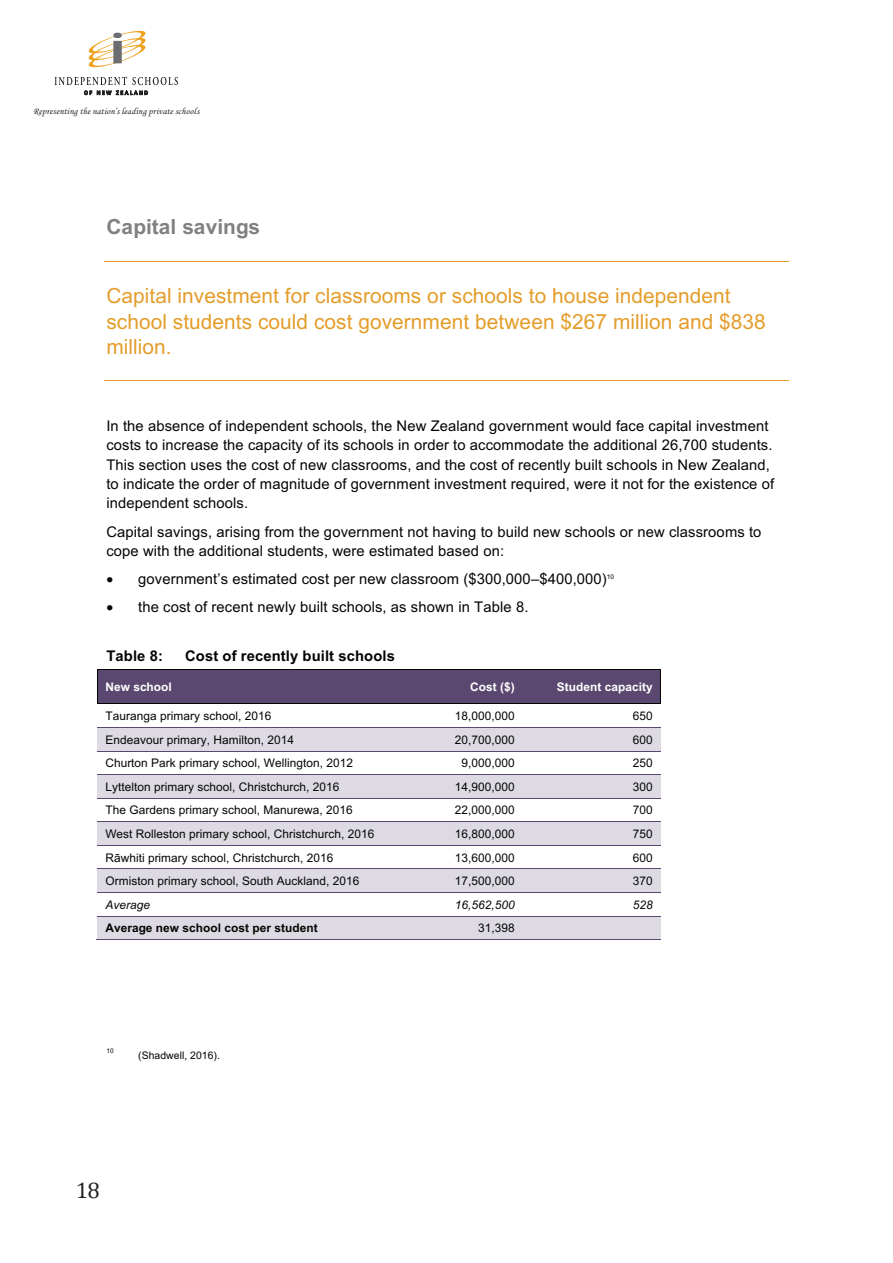
<style>
.page{position:relative;width:893px;height:1263px;background:#fff}
.page>*{position:absolute;margin:0;border:0;box-sizing:border-box;transform-origin:0 0}
.t1{font:22.5px "Cambria";color:#231f20}
.t2{font:20.85px/25.5px "Arial";letter-spacing:.005em;color:#e49d2a}
.t3{font:700 20.85px "Arial";color:#7f807f}
.t4{font:14.7px/19.4px "Arial";letter-spacing:.01em;color:#040503}
.t5{font:700 14.7px "Arial";letter-spacing:.01em;color:#040503}
.t6{font:11.85px "Arial";letter-spacing:.005em;color:#040503}
.t7{font:700 11.85px "Arial";letter-spacing:.005em;color:#fff}
.t8{font:700 11.85px "Arial";letter-spacing:.005em;color:#040503}
.t9{font:italic 11.85px "Arial";letter-spacing:.005em;color:#040503}
.t10{font:10.5px "Arial";letter-spacing:.005em;color:#040503}
.t11{font:9.3px "Monotype Corsiva";letter-spacing:.02em;color:#231f20}
.t12{font:6.45px "Arial";color:#040503}
</style>
<div class="page">
<hr style="left:104px;top:261px;width:685px;height:1px;background:#e49d2a">
<hr style="left:104px;top:380px;width:685px;height:1px;background:#e49d2a">
<div style="left:98px;top:670px;width:308px;height:34px;background:#5b4870"></div>
<div style="left:406px;top:670px;width:117px;height:34px;background:#5b4870"></div>
<div style="left:523px;top:670px;width:137px;height:34px;background:#5b4870"></div>
<hr style="left:97px;top:669px;width:309px;height:1px;background:#040503">
<hr style="left:407px;top:669px;width:116px;height:1px;background:#040503">
<hr style="left:524px;top:669px;width:136px;height:1px;background:#040503">
<hr style="left:97px;top:670px;width:1px;height:34px;background:#040503">
<hr style="left:660px;top:670px;width:1px;height:34px;background:#040503">
<hr style="left:98px;top:704px;width:308px;height:1px;background:#040503">
<hr style="left:407px;top:704px;width:116px;height:1px;background:#040503">
<hr style="left:524px;top:704px;width:136px;height:1px;background:#040503">
<div style="left:97px;top:728px;width:309px;height:23px;background:#dedae3"></div>
<div style="left:406px;top:728px;width:117px;height:23px;background:#dedae3"></div>
<div style="left:523px;top:728px;width:138px;height:23px;background:#dedae3"></div>
<hr style="left:97px;top:727px;width:309px;height:1px;background:#5b4870">
<hr style="left:407px;top:727px;width:116px;height:1px;background:#5b4870">
<hr style="left:524px;top:727px;width:137px;height:1px;background:#5b4870">
<hr style="left:97px;top:751px;width:309px;height:1px;background:#5b4870">
<hr style="left:407px;top:751px;width:116px;height:1px;background:#5b4870">
<hr style="left:524px;top:751px;width:137px;height:1px;background:#5b4870">
<div style="left:97px;top:775px;width:309px;height:23px;background:#dedae3"></div>
<div style="left:406px;top:775px;width:117px;height:23px;background:#dedae3"></div>
<div style="left:523px;top:775px;width:138px;height:23px;background:#dedae3"></div>
<hr style="left:97px;top:774px;width:309px;height:1px;background:#5b4870">
<hr style="left:407px;top:774px;width:116px;height:1px;background:#5b4870">
<hr style="left:524px;top:774px;width:137px;height:1px;background:#5b4870">
<hr style="left:97px;top:798px;width:309px;height:1px;background:#5b4870">
<hr style="left:407px;top:798px;width:116px;height:1px;background:#5b4870">
<hr style="left:524px;top:798px;width:137px;height:1px;background:#5b4870">
<div style="left:97px;top:822px;width:309px;height:23px;background:#dedae3"></div>
<div style="left:406px;top:822px;width:117px;height:23px;background:#dedae3"></div>
<div style="left:523px;top:822px;width:138px;height:23px;background:#dedae3"></div>
<hr style="left:97px;top:821px;width:309px;height:1px;background:#5b4870">
<hr style="left:407px;top:821px;width:116px;height:1px;background:#5b4870">
<hr style="left:524px;top:821px;width:137px;height:1px;background:#5b4870">
<hr style="left:97px;top:845px;width:309px;height:1px;background:#5b4870">
<hr style="left:407px;top:845px;width:116px;height:1px;background:#5b4870">
<hr style="left:524px;top:845px;width:137px;height:1px;background:#5b4870">
<div style="left:97px;top:869px;width:309px;height:23px;background:#dedae3"></div>
<div style="left:406px;top:869px;width:117px;height:23px;background:#dedae3"></div>
<div style="left:523px;top:869px;width:138px;height:23px;background:#dedae3"></div>
<hr style="left:97px;top:868px;width:309px;height:1px;background:#5b4870">
<hr style="left:407px;top:868px;width:116px;height:1px;background:#5b4870">
<hr style="left:524px;top:868px;width:137px;height:1px;background:#5b4870">
<hr style="left:97px;top:892px;width:309px;height:1px;background:#5b4870">
<hr style="left:407px;top:892px;width:116px;height:1px;background:#5b4870">
<hr style="left:524px;top:892px;width:137px;height:1px;background:#5b4870">
<div style="left:97px;top:916px;width:309px;height:23px;background:#dedae3"></div>
<div style="left:406px;top:916px;width:117px;height:23px;background:#dedae3"></div>
<div style="left:523px;top:916px;width:138px;height:23px;background:#dedae3"></div>
<hr style="left:97px;top:916px;width:309px;height:1px;background:#5b4870">
<hr style="left:407px;top:916px;width:116px;height:1px;background:#5b4870">
<hr style="left:524px;top:916px;width:137px;height:1px;background:#5b4870">
<hr style="left:96px;top:939px;width:310px;height:1px;background:#5b4870">
<hr style="left:406px;top:939px;width:117px;height:1px;background:#5b4870">
<hr style="left:523px;top:939px;width:138px;height:1px;background:#5b4870">
<svg style="left:55px;top:77px;width:123px;height:19px"></svg>
<svg style="left:88px;top:30px;width:58px;height:38px"></svg>
<p class="t11" style="left:33px;top:106px;width:168px">Representing the nation’s leading private schools</p>
<h2 class="t3" style="left:106px;top:212px;width:155px">Capital savings</h2>
<h2 class="t2" style="left:106px;top:283px;width:661px">Capital investment for classrooms or schools to house independent school students could cost government between $267 million and $838 million.</h2>
<p class="t4" style="left:106px;top:416px;width:669px">In the absence of independent schools, the New Zealand government would face capital investment costs to increase the capacity of its schools in order to accommodate the additional 26,700 students.<br>This section uses the cost of new classrooms, and the cost of recently built schools in New Zealand, to indicate the order of magnitude of government investment required, were it not for the existence of independent schools.</p>
<p class="t4" style="left:106px;top:522px;width:657px">Capital savings, arising from the government not having to build new schools or new classrooms to cope with the additional students, were estimated based on:</p>
<p class="t4" style="left:106px;top:569px;width:502px">• government’s estimated cost per new classroom ($300,000–$400,000)</p>
<p class="t12" style="left:607px;top:572px;width:9px">10</p>
<p class="t4" style="left:106px;top:597px;width:424px">• the cost of recent newly built schools, as shown in Table 8.</p>
<p class="t5" style="left:106px;top:646px;width:58px">Table 8:</p>
<p class="t5" style="left:185px;top:646px;width:211px">Cost of recently built schools</p>
<p class="t7" style="left:105px;top:679px;width:68px">New school</p>
<p class="t7" style="left:470px;top:679px;width:46px">Cost ($)</p>
<p class="t7" style="left:557px;top:679px;width:97px">Student capacity</p>
<p class="t6" style="left:105px;top:708px;width:168px">Tauranga primary school, 2016</p>
<p class="t6" style="left:455px;top:708px;width:62px">18,000,000</p>
<p class="t6" style="left:633px;top:708px;width:21px">650</p>
<p class="t6" style="left:105px;top:732px;width:190px">Endeavour primary, Hamilton, 2014</p>
<p class="t6" style="left:455px;top:732px;width:62px">20,700,000</p>
<p class="t6" style="left:633px;top:732px;width:21px">600</p>
<p class="t6" style="left:105px;top:755px;width:249px">Churton Park primary school, Wellington, 2012</p>
<p class="t6" style="left:462px;top:755px;width:55px">9,000,000</p>
<p class="t6" style="left:633px;top:755px;width:21px">250</p>
<p class="t6" style="left:105px;top:779px;width:236px">Lyttelton primary school, Christchurch, 2016</p>
<p class="t6" style="left:455px;top:779px;width:62px">14,900,000</p>
<p class="t6" style="left:633px;top:779px;width:21px">300</p>
<p class="t6" style="left:105px;top:802px;width:249px">The Gardens primary school, Manurewa, 2016</p>
<p class="t6" style="left:455px;top:802px;width:62px">22,000,000</p>
<p class="t6" style="left:633px;top:802px;width:21px">700</p>
<p class="t6" style="left:105px;top:825px;width:271px">West Rolleston primary school, Christchurch, 2016</p>
<p class="t6" style="left:455px;top:825px;width:62px">16,800,000</p>
<p class="t6" style="left:633px;top:825px;width:21px">750</p>
<p class="t6" style="left:105px;top:849px;width:230px">Rāwhiti primary school, Christchurch, 2016</p>
<p class="t6" style="left:455px;top:849px;width:62px">13,600,000</p>
<p class="t6" style="left:633px;top:849px;width:21px">600</p>
<p class="t6" style="left:105px;top:873px;width:256px">Ormiston primary school, South Auckland, 2016</p>
<p class="t6" style="left:455px;top:873px;width:62px">17,500,000</p>
<p class="t6" style="left:633px;top:873px;width:21px">370</p>
<p class="t9" style="left:105px;top:897px;width:46px">Average</p>
<p class="t9" style="left:455px;top:897px;width:62px">16,562,500</p>
<p class="t9" style="left:633px;top:897px;width:21px">528</p>
<p class="t8" style="left:105px;top:920px;width:214px">Average new school cost per student</p>
<p class="t6" style="left:478px;top:920px;width:38px">31,398</p>
<p class="t12" style="left:106px;top:1046px;width:9px">10</p>
<p class="t10" style="left:138px;top:1048px;width:83px">(Shadwell, 2016).</p>
<h1 class="t1" style="left:76px;top:1176px;width:26px">18</h1>
</div>
